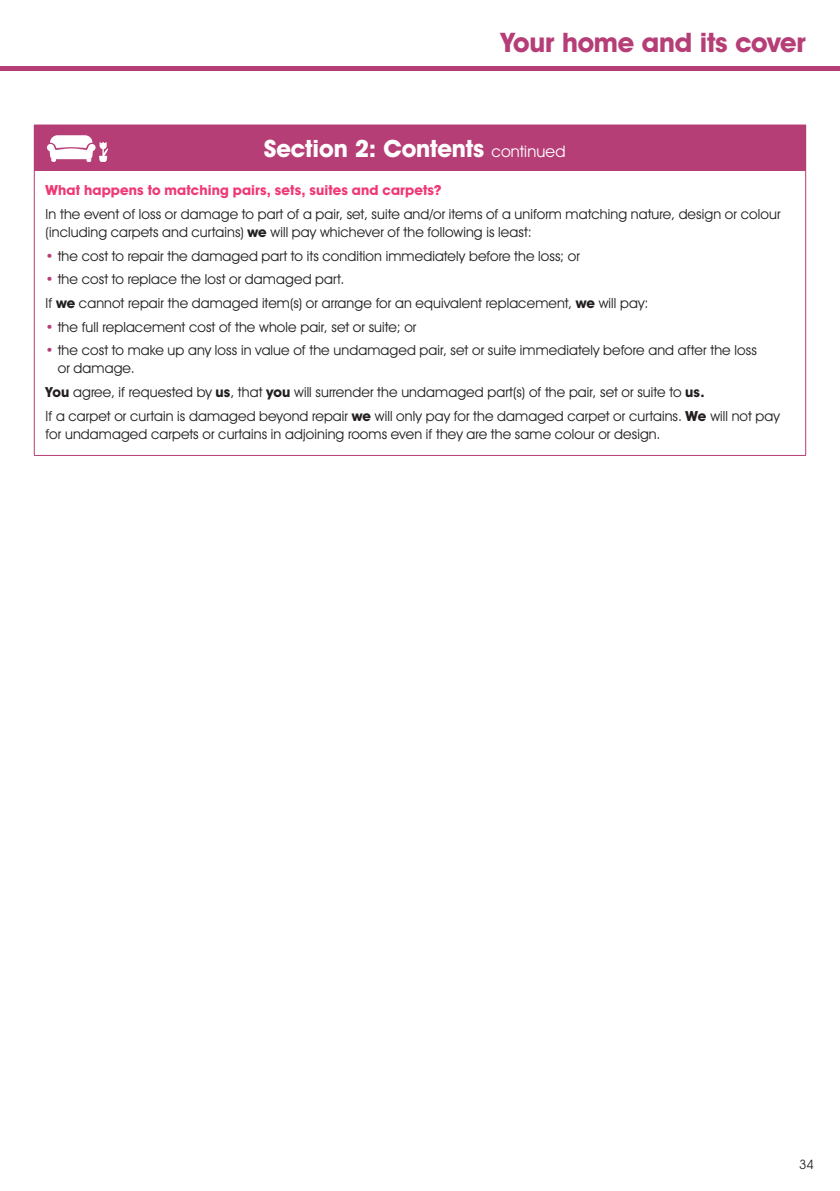
<style>
.page{position:relative;width:840px;height:1191px;background:#fff}
.page>*{position:absolute;margin:0;border:0;box-sizing:border-box;transform-origin:0 0}
.t1{font:700 27px "Avant Garde IT Cby BT";letter-spacing:-.01em;color:#b63e76}
.t2{font:700 24px "Avant Garde IT Cby BT";letter-spacing:-.005em;color:#fff}
.t3{font:14px/18px "Avant Garde IT Cby BT";letter-spacing:.01em;color:#231f20}
.t4{font:700 14px "Avant Garde IT Cby BT";letter-spacing:.005em;color:#ef3874}
.t5{font:13px "Avant Garde IT Cby BT";color:#231f20}
.s1{font-weight:400;font-size:16px}
.s2{font-weight:700}
.s3{color:#b63e76}
</style>
<div class="page">
<div style="left:0;top:66px;width:839px;height:5px;background:#b63e76"></div>
<div style="left:34px;top:125px;width:771px;height:45px;background:#b63e76"></div>
<hr style="left:34px;top:171px;width:1px;height:284px;background:#b63e76">
<hr style="left:34px;top:170px;width:771px;height:1px;background:#b63e76">
<hr style="left:804px;top:171px;width:1px;height:284px;background:#b63e76">
<hr style="left:34px;top:455px;width:771px;height:1px;background:#b63e76">
<svg style="left:47px;top:135px;width:61px;height:27px"></svg>
<h1 class="t1" style="left:500px;top:26px;width:306px">Your home and its cover</h1>
<h2 class="t2" style="left:263px;top:134px;width:303px">Section 2: Contents <span class="s1">continued</span></h2>
<p class="t4" style="left:46px;top:182px;width:397px">What happens to matching pairs, sets, suites and carpets?</p>
<p class="t3" style="left:46px;top:205px;width:736px">In the event of loss or damage to part of a pair, set, suite and/or items of a uniform matching nature, design or colour (including carpets and curtains) <span class="s2">we</span> will pay whichever of the following is least:</p>
<p class="t3" style="left:46px;top:246px;width:535px"><span class="s3">•</span> the cost to repair the damaged part to its condition immediately before the loss; or</p>
<p class="t3" style="left:46px;top:267px;width:604px;line-height:23.6px"><span class="s3">•</span> the cost to replace the lost or damaged part.<br>If <span class="s2">we</span> cannot repair the damaged item(s) or arrange for an equivalent replacement, <span class="s2">we</span> will pay:</p>
<p class="t3" style="left:46px;top:317px;width:372px"><span class="s3">•</span> the full replacement cost of the whole pair, set or suite; or</p>
<p class="t3" style="left:58px;top:341px;width:700px;text-indent:-12px"><span class="s3">•</span> the cost to make up any loss in value of the undamaged pair, set or suite immediately before and after the loss or damage.</p>
<p class="t3" style="left:46px;top:380px;width:735px;line-height:23.6px"><span class="s2">You</span> agree, if requested by <span class="s2">us</span>, that <span class="s2">you</span> will surrender the undamaged part(s) of the pair, set or suite to <span class="s2">us.<br></span>If a carpet or curtain is damaged beyond repair <span class="s2">we</span> will only pay for the damaged carpet or curtains. <span class="s2">We</span> will not pay</p>
<p class="t3" style="left:46px;top:425px;width:616px">for undamaged carpets or curtains in adjoining rooms even if they are the same colour or design.</p>
<p class="t5" style="left:798px;top:1156px;width:16px">34</p>
</div>
